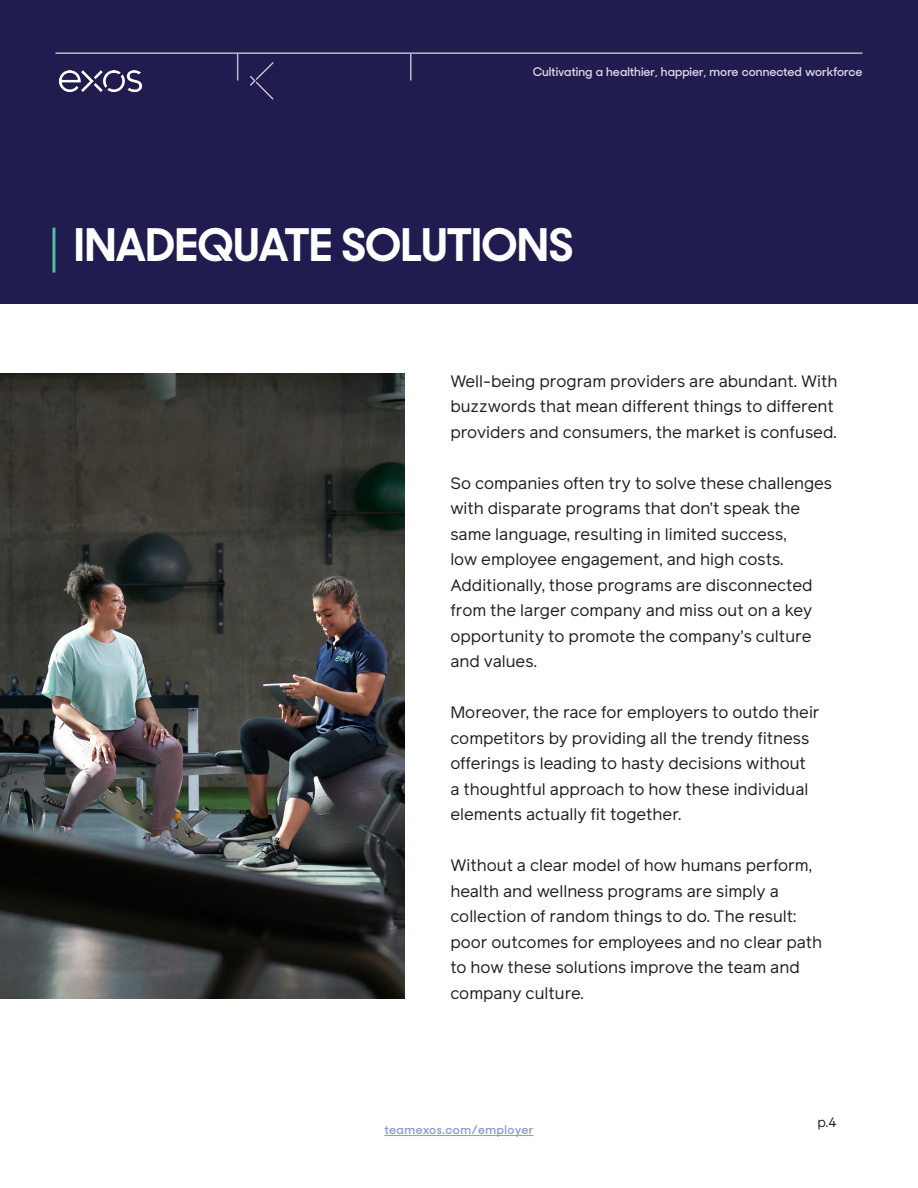
<style>
.page{position:relative;width:918px;height:1188px;background:#fff}
.page>*{position:absolute;margin:0;border:0;box-sizing:border-box;transform-origin:0 0}
.Paragraph_Style_1{font:700 45px "Sharp Sans Display No 2";letter-spacing:-.005em;color:#fff}
.t1{font:16.5px/25.5px "Reader Pro";color:#231f20}
.t2{font:13.5px "Reader Pro";color:#231f20}
.t3{font:600 12px "Sharp Sans Display No 2";color:#fff}
.t4{font:600 12px "Sharp Sans Display No 2";letter-spacing:.04em;color:#879bc7}
</style>
<div class="page">
<div style="left:0;top:0;width:918px;height:304px;background:#201c50"></div>
<hr style="left:384px;top:1135px;width:150px;height:1px;background:#879bc7">
<hr style="left:55px;top:52px;width:808px;height:2px;background:#babbbe">
<hr style="left:410px;top:53px;width:2px;height:28px;background:#babbbe">
<svg style="left:237px;top:54px;width:1px;height:27px"></svg>
<svg style="left:250px;top:62px;width:24px;height:38px"></svg>
<img style="left:55px;top:52px;width:108px;height:40px">
<hr style="left:52px;top:228px;width:3px;height:45px;background:#48bf9d">
<img style="left:0;top:374px;width:405px;height:625px">
<p class="t3" style="left:533px;top:61px;width:331px">Cultivating a healthier, happier, more connected workforce</p>
<p class="Paragraph_Style_1" style="left:74px;top:207px;width:500px">INADEQUATE SOLUTIONS</p>
<p class="t1" style="left:450px;top:368px;width:389px">Well-being program providers are abundant. With buzzwords that mean different things to different providers and consumers, the market is confused.</p>
<p class="t1" style="left:450px;top:470px;width:383px">So companies often try to solve these challenges with disparate programs that don’t speak the same language, resulting in limited success,<br>low employee engagement, and high costs.<br>Additionally, those programs are disconnected from the larger company and miss out on a key opportunity to promote the company’s culture and values.</p>
<p class="t1" style="left:450px;top:699px;width:371px">Moreover, the race for employers to outdo their competitors by providing all the trendy fitness offerings is leading to hasty decisions without<br>a thoughtful approach to how these individual elements actually fit together.</p>
<p class="t1" style="left:450px;top:852px;width:373px">Without a clear model of how humans perform, health and wellness programs are simply a collection of random things to do. The result: poor outcomes for employees and no clear path to how these solutions improve the team and company culture.</p>
<p class="t4" style="left:384px;top:1120px;width:151px">teamexos.com/employer</p>
<p class="t2" style="left:818px;top:1114px;width:21px">p.4</p>
</div>
